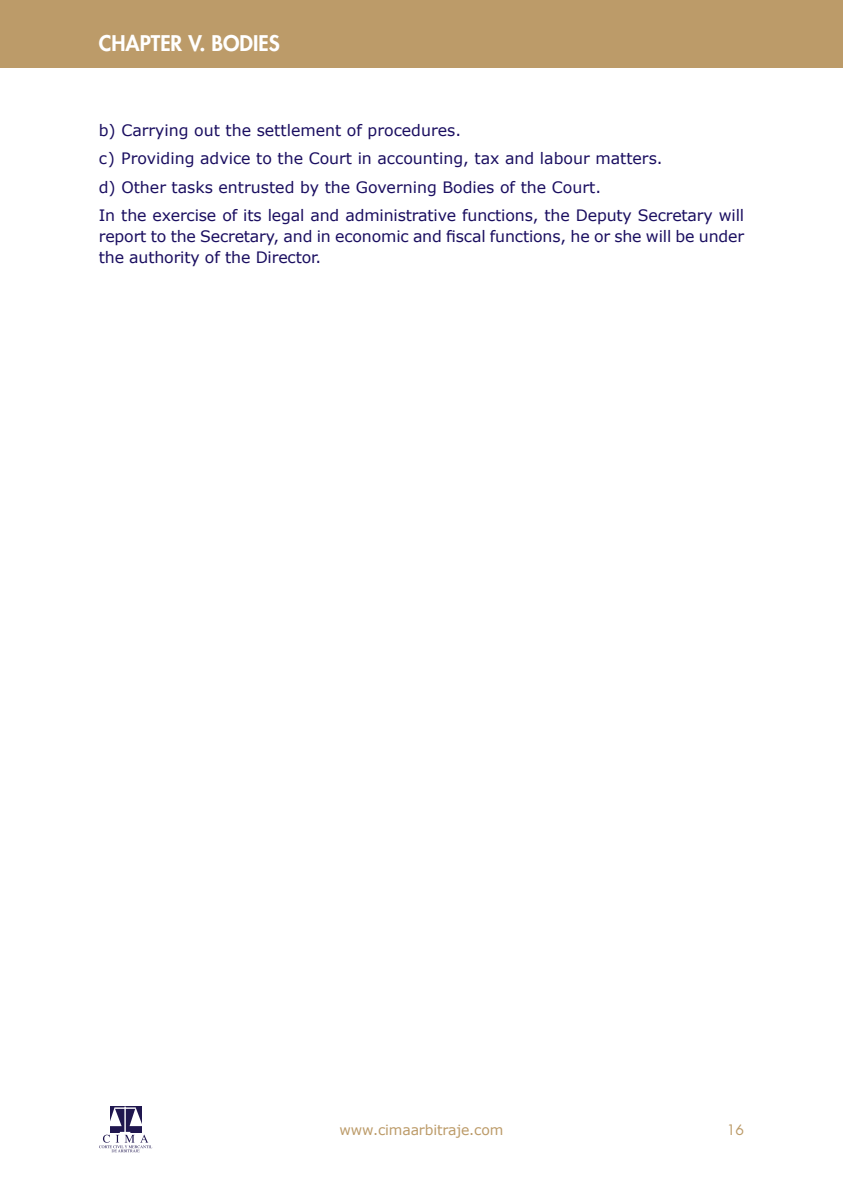
<style>
.page{position:relative;width:843px;height:1190px;background:#fff}
.page>*{position:absolute;margin:0;border:0;box-sizing:border-box;transform-origin:0 0}
.TXT_CABECERA{font:800 21px "Futura Std";color:#fff}
.t1{font:15.75px/21px "Verdana";color:#1a0e60;text-align:justify}
.t2{font:14px "Verdana";letter-spacing:-.01em;color:#bc9b69}
.t3{font:14px "Futura Std";color:#bc9b69}
</style>
<div class="page">
<div style="left:0;top:0;width:842px;height:67px;background:#bc9b69"></div>
<div style="left:110px;top:1106px;width:31px;height:27px;background:#20174f"></div>
<hr style="left:114px;top:1107px;width:22px;height:2px;background:#fff">
<hr style="left:124px;top:1106px;width:2px;height:27px;background:#fff">
<svg style="left:110px;top:1107px;width:12px;height:19px"></svg>
<svg style="left:129px;top:1107px;width:13px;height:19px"></svg>
<svg style="left:99px;top:1132px;width:53px;height:20px"></svg>
<p class="TXT_CABECERA" style="left:99px;top:30px;width:182px">CHAPTER V. BODIES</p>
<p class="t1" style="left:99px;top:119px;width:364px">b) Carrying out the settlement of procedures.</p>
<p class="t1" style="left:99px;top:147px;width:565px">c) Providing advice to the Court in accounting, tax and labour matters.</p>
<p class="t1" style="left:99px;top:176px;width:503px">d) Other tasks entrusted by the Governing Bodies of the Court.</p>
<p class="t1" style="left:99px;top:204px;width:646px">In the exercise of its legal and administrative functions, the Deputy Secretary will report to the Secretary, and in economic and fiscal functions, he or she will be under the authority of the Director.</p>
<p class="t2" style="left:339px;top:1120px;width:165px">www.cimaarbitraje.com</p>
<p class="t3" style="left:726px;top:1121px;width:19px">16</p>
</div>
